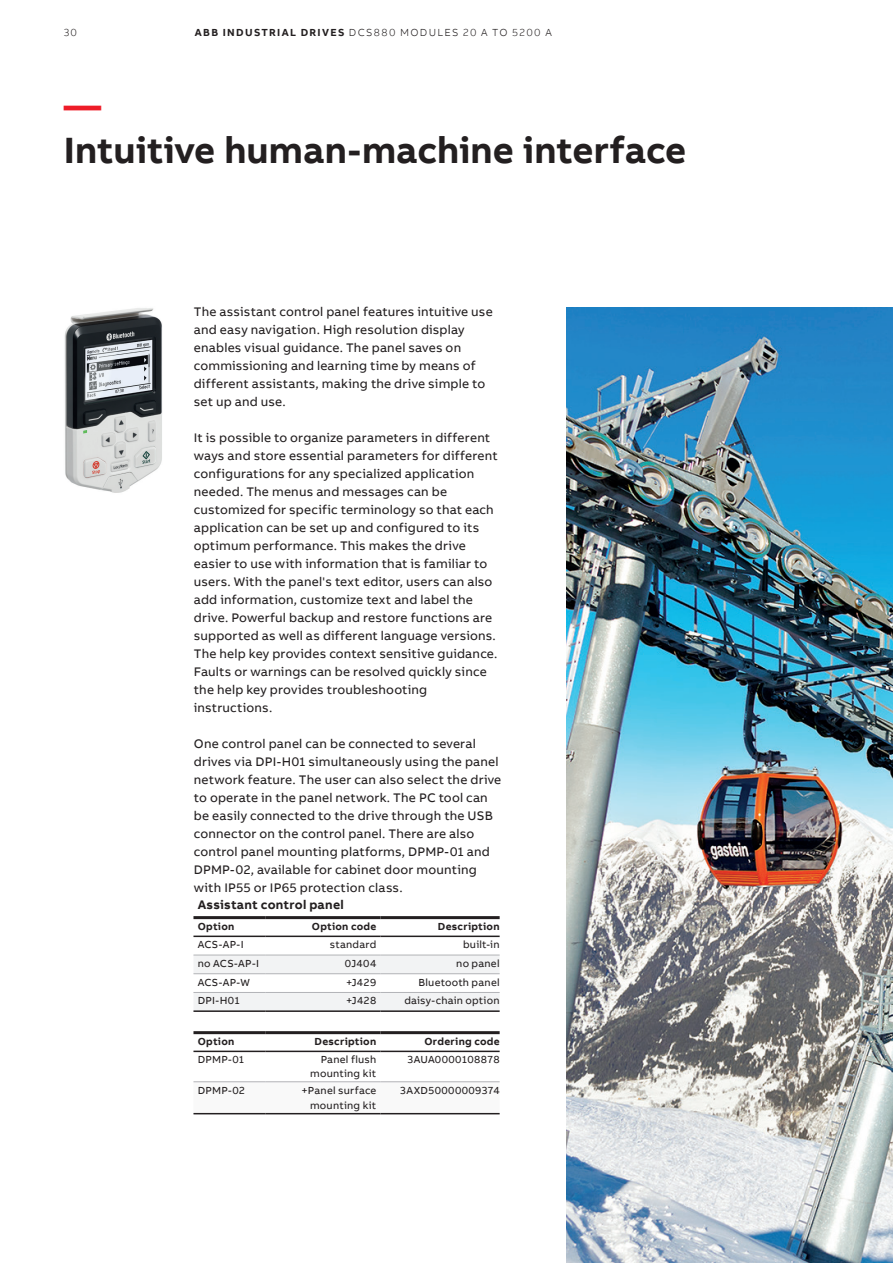
<style>
.page{position:relative;width:893px;height:1263px;background:#fff}
.page>*{position:absolute;margin:0;border:0;box-sizing:border-box;transform-origin:0 0}
.t1{font:700 37.5px "AB Bvoice";color:#231f20}
.t2{font:700 37.5px "AB Bvoice";color:#ee1c28}
.t3{font:12.75px/18px "AB Bvoice";letter-spacing:.015em;color:#231f20}
.t4{font:700 12.75px "AB Bvoice";letter-spacing:.015em;color:#231f20}
.t5{font:10.5px/13.5px "AB Bvoice";letter-spacing:.02em;color:#231f20;text-align:right}
.t6{font:700 10.5px "AB Bvoice";letter-spacing:.025em;color:#231f20}
.t7{font:300 10.5px "AB Bvoice";letter-spacing:.13em;color:#231f20}
.s1{font-weight:700}
</style>
<div class="page">
<img style="left:64px;top:308px;width:98px;height:185px">
<img style="left:567px;top:307px;width:326px;height:956px">
<div style="left:194px;top:956px;width:305px;height:17px;background:#f2f3f4"></div>
<div style="left:194px;top:993px;width:305px;height:17px;background:#f2f3f4"></div>
<hr style="left:193px;top:916px;width:73px;height:3px;background:#231f20">
<hr style="left:266px;top:916px;width:115px;height:3px;background:#231f20">
<hr style="left:381px;top:916px;width:119px;height:3px;background:#231f20">
<hr style="left:193px;top:935px;width:73px;height:2px;background:#231f20">
<hr style="left:266px;top:935px;width:115px;height:2px;background:#231f20">
<hr style="left:381px;top:935px;width:119px;height:2px;background:#231f20">
<hr style="left:193px;top:1010px;width:73px;height:2px;background:#231f20">
<hr style="left:266px;top:1010px;width:115px;height:2px;background:#231f20">
<hr style="left:381px;top:1010px;width:119px;height:2px;background:#231f20">
<hr style="left:193px;top:955px;width:73px;height:1px;background:#b2b3b7">
<hr style="left:266px;top:955px;width:115px;height:1px;background:#b2b3b7">
<hr style="left:381px;top:955px;width:119px;height:1px;background:#b2b3b7">
<hr style="left:193px;top:973px;width:73px;height:1px;background:#b2b3b7">
<hr style="left:266px;top:973px;width:115px;height:1px;background:#b2b3b7">
<hr style="left:381px;top:973px;width:119px;height:1px;background:#b2b3b7">
<hr style="left:193px;top:992px;width:73px;height:1px;background:#b2b3b7">
<hr style="left:266px;top:992px;width:115px;height:1px;background:#b2b3b7">
<hr style="left:381px;top:992px;width:119px;height:1px;background:#b2b3b7">
<svg style="left:193px;top:1082px;width:307px;height:31px"></svg>
<hr style="left:193px;top:1031px;width:73px;height:3px;background:#231f20">
<hr style="left:266px;top:1031px;width:115px;height:3px;background:#231f20">
<hr style="left:381px;top:1031px;width:119px;height:3px;background:#231f20">
<hr style="left:193px;top:1050px;width:73px;height:2px;background:#231f20">
<hr style="left:266px;top:1050px;width:115px;height:2px;background:#231f20">
<hr style="left:381px;top:1050px;width:119px;height:2px;background:#231f20">
<hr style="left:193px;top:1113px;width:73px;height:1px;background:#231f20">
<hr style="left:266px;top:1113px;width:115px;height:1px;background:#231f20">
<hr style="left:381px;top:1113px;width:119px;height:1px;background:#231f20">
<hr style="left:193px;top:1081px;width:73px;height:1px;background:#b2b3b7">
<hr style="left:266px;top:1081px;width:115px;height:1px;background:#b2b3b7">
<hr style="left:381px;top:1081px;width:119px;height:1px;background:#b2b3b7">
<p class="t7" style="left:64px;top:26px;width:15px">30</p>
<p class="t7" style="left:195px;top:26px;width:358px"><span class="s1">ABB INDUSTRIAL DRIVES</span> DCS880 MODULES 20 A TO 5200 A</p>
<h1 class="t2" style="left:64px;top:81px;width:39px">—</h1>
<h1 class="t1" style="left:64px;top:126px;width:624px">Intuitive human-machine interface</h1>
<p class="t3" style="left:194px;top:303px;width:300px">The assistant control panel features intuitive use and easy navigation. High resolution display enables visual guidance. The panel saves on commissioning and learning time by means of different assistants, making the drive simple to set up and use.</p>
<p class="t3" style="left:194px;top:429px;width:305px">It is possible to organize parameters in different ways and store essential parameters for different configurations for any specialized application needed. The menus and messages can be customized for specific terminology so that each application can be set up and configured to its optimum performance. This makes the drive easier to use with information that is familiar to users. With the panel's text editor, users can also add information, customize text and label the drive. Powerful backup and restore functions are supported as well as different language versions.<br>The help key provides context sensitive guidance.<br>Faults or warnings can be resolved quickly since the help key provides troubleshooting instructions.</p>
<p class="t3" style="left:194px;top:735px;width:309px">One control panel can be connected to several drives via DPI-H01 simultaneously using the panel network feature. The user can also select the drive to operate in the panel network. The PC tool can be easily connected to the drive through the USB connector on the control panel. There are also control panel mounting platforms, DPMP-01 and DPMP-02, available for cabinet door mounting with IP55 or IP65 protection class.</p>
<p class="t4" style="left:198px;top:897px;width:148px">Assistant control panel</p>
<p class="t6" style="left:198px;top:920px;width:38px">Option</p>
<p class="t6" style="left:312px;top:920px;width:66px">Option code</p>
<p class="t6" style="left:438px;top:920px;width:63px">Description</p>
<p class="t5" style="left:198px;top:938px;width:47px">ACS-AP-I</p>
<p class="t5" style="left:330px;top:938px;width:48px">standard</p>
<p class="t5" style="left:463px;top:938px;width:38px">built-in</p>
<p class="t5" style="left:198px;top:956px;width:63px">no ACS-AP-I</p>
<p class="t5" style="left:345px;top:956px;width:33px">0J404</p>
<p class="t5" style="left:456px;top:956px;width:45px">no panel</p>
<p class="t5" style="left:198px;top:975px;width:54px">ACS-AP-W</p>
<p class="t5" style="left:346px;top:975px;width:32px">+J429</p>
<p class="t5" style="left:418px;top:975px;width:83px">Bluetooth panel</p>
<p class="t5" style="left:198px;top:994px;width:44px">DPI-H01</p>
<p class="t5" style="left:346px;top:994px;width:32px">+J428</p>
<p class="t5" style="left:404px;top:994px;width:97px">daisy-chain option</p>
<p class="t6" style="left:198px;top:1035px;width:38px">Option</p>
<p class="t6" style="left:315px;top:1035px;width:63px">Description</p>
<p class="t6" style="left:424px;top:1035px;width:77px">Ordering code</p>
<p class="t5" style="left:198px;top:1053px;width:49px">DPMP-01</p>
<p class="t5" style="left:310px;top:1053px;width:68px">Panel flush mounting kit</p>
<p class="t5" style="left:407px;top:1053px;width:94px">3AUA0000108878</p>
<p class="t5" style="left:198px;top:1083px;width:49px">DPMP-02</p>
<p class="t5" style="left:302px;top:1082px;width:76px;line-height:15px">+Panel surface mounting kit</p>
<p class="t5" style="left:400px;top:1083px;width:101px">3AXD50000009374</p>
</div>
